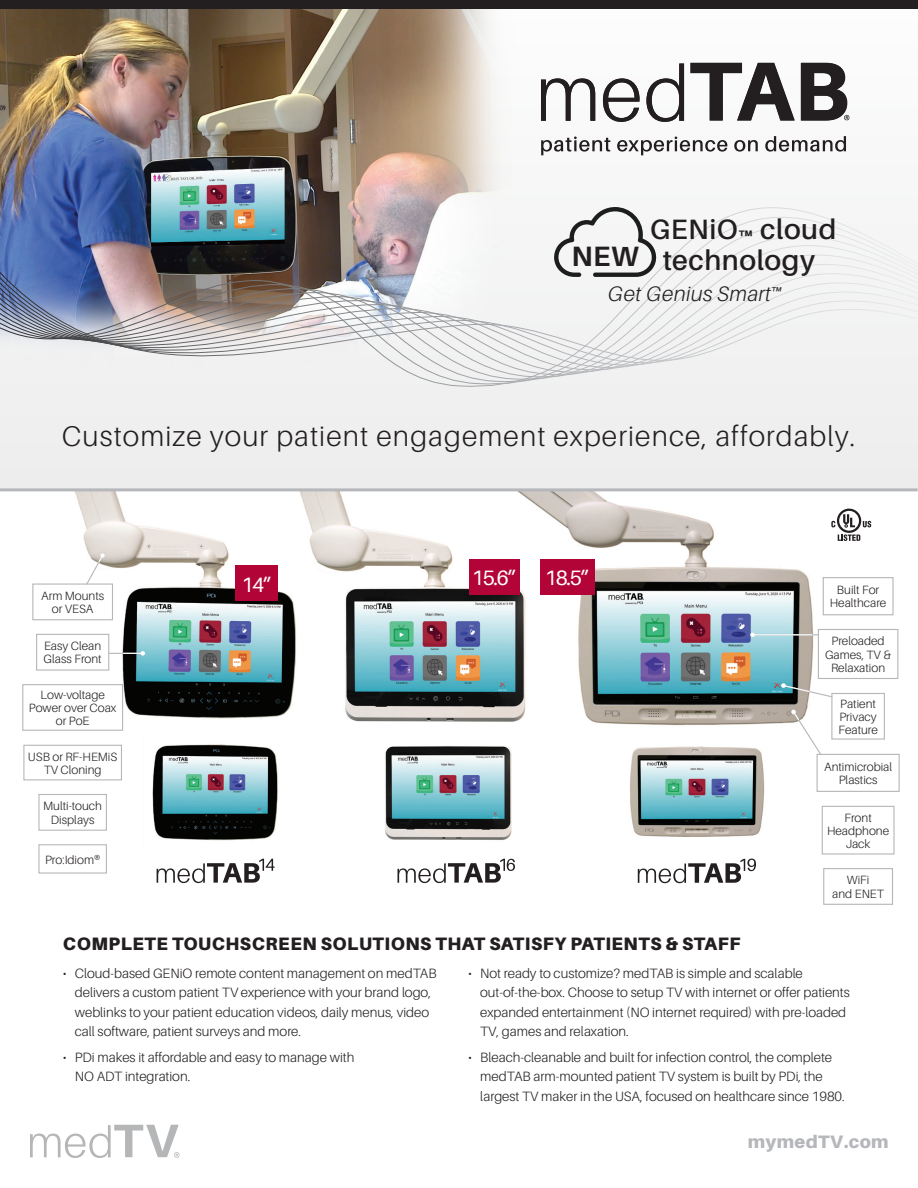
<style>
.page{position:relative;width:918px;height:1188px;background:#fff}
.page>*{position:absolute;margin:0;border:0;box-sizing:border-box;transform-origin:0 0}
.t1{font:300 28.5px "Aileron";letter-spacing:.04em;color:#231f20}
.t2{font:600 28.05px/31px "Aileron";letter-spacing:.02em;color:#231f20}
.t3{font:italic 300 21px "Aileron";letter-spacing:.02em;color:#231f20}
.t4{font:20.85px "Aileron";color:#fff}
.t5{font:900 18px "Aileron";letter-spacing:.03em;color:#231f20}
.t6{font:900 18px "Aileron";letter-spacing:.02em;color:#b6b7bb}
.t7{font:300 13.5px/19.5px "Aileron";color:#231f20}
.t8{font:300 12px/13.2px "Aileron";color:#231f20;text-align:center}
</style>
<div class="page">
<img style="left:356px;top:529px;width:161px;height:193px">
<img style="left:517px;top:491px;width:360px;height:235px">
<img style="left:385px;top:746px;width:127px;height:94px">
<div style="left:469px;top:559px;width:50px;height:36px;background:#b30437"></div>
<img style="left:629px;top:746px;width:136px;height:91px">
<div style="left:540px;top:559px;width:54px;height:36px;background:#b30437"></div>
<img style="left:53px;top:491px;width:312px;height:230px">
<img style="left:152px;top:744px;width:126px;height:97px">
<div style="left:235px;top:565px;width:43px;height:36px;background:#b30437"></div>
<div style="left:817px;top:754px;width:83px;height:38px;border:1px solid #b6b7bb"></div>
<hr style="left:753px;top:634px;width:66px;height:1px;background:#b6b7bb">
<div style="left:32px;top:583px;width:81px;height:37px;border:1px solid #b6b7bb"></div>
<div style="left:22px;top:684px;width:101px;height:47px;border:1px solid #b6b7bb"></div>
<div style="left:36px;top:634px;width:73px;height:37px;border:1px solid #b6b7bb"></div>
<div style="left:0;top:0;width:918px;height:490px;background:#efefef"></div>
<img style="left:0;top:9px;width:918px;height:378px">
<div style="left:0;top:0;width:918px;height:9px;background:#231f20"></div>
<hr style="left:0;top:488px;width:918px;height:3px;background:#b6b7bb">
<svg style="left:0;top:207px;width:918px;height:12px"></svg>
<svg style="left:0;top:219px;width:918px;height:16px"></svg>
<svg style="left:0;top:235px;width:918px;height:16px"></svg>
<svg style="left:0;top:251px;width:918px;height:9px"></svg>
<svg style="left:0;top:260px;width:918px;height:126px"></svg>
<svg style="left:30px;top:1125px;width:150px;height:33px"></svg>
<svg style="left:541px;top:137px;width:69px;height:18px"></svg>
<svg style="left:617px;top:137px;width:110px;height:18px"></svg>
<svg style="left:734px;top:140px;width:24px;height:12px"></svg>
<svg style="left:765px;top:136px;width:81px;height:16px"></svg>
<svg style="left:690px;top:63px;width:105px;height:58px"></svg>
<svg style="left:541px;top:78px;width:54px;height:43px"></svg>
<svg style="left:603px;top:78px;width:37px;height:44px"></svg>
<svg style="left:646px;top:63px;width:38px;height:59px"></svg>
<svg style="left:801px;top:63px;width:48px;height:58px"></svg>
<div style="left:38px;top:794px;width:69px;height:37px;border:1px solid #b6b7bb"></div>
<div style="left:38px;top:844px;width:69px;height:30px;border:1px solid #b6b7bb"></div>
<div style="left:823px;top:868px;width:70px;height:37px;border:1px solid #b6b7bb"></div>
<div style="left:822px;top:806px;width:73px;height:49px;border:1px solid #b6b7bb"></div>
<hr style="left:109px;top:653px;width:34px;height:1px;background:#b6b7bb">
<div style="left:818px;top:629px;width:80px;height:50px;border:1px solid #b6b7bb"></div>
<div style="left:831px;top:693px;width:54px;height:47px;border:1px solid #b6b7bb"></div>
<div style="left:823px;top:577px;width:71px;height:38px;border:1px solid #b6b7bb"></div>
<hr style="left:753px;top:634px;width:59px;height:1px;background:#fff">
<svg style="left:750px;top:633px;width:5px;height:4px"></svg>
<svg style="left:831px;top:509px;width:40px;height:32px"></svg>
<div style="left:23px;top:745px;width:99px;height:35px;border:1px solid #b6b7bb"></div>
<svg style="left:554px;top:207px;width:104px;height:70px"></svg>
<svg style="left:638px;top:859px;width:118px;height:24px"></svg>
<svg style="left:398px;top:859px;width:117px;height:24px"></svg>
<svg style="left:157px;top:859px;width:118px;height:24px"></svg>
<svg style="left:85px;top:553px;width:20px;height:33px"></svg>
<svg style="left:123px;top:651px;width:22px;height:5px"></svg>
<svg style="left:781px;top:683px;width:53px;height:15px"></svg>
<svg style="left:791px;top:710px;width:31px;height:46px"></svg>
<h2 class="t2" style="left:571px;top:214px;width:266px;text-indent:79px">GENiO™ cloud<br><sup>NEW</sup> technology</h2>
<h3 class="t3" style="left:608px;top:282px;width:177px">Get Genius Smart™</h3>
<h1 class="t1" style="left:62px;top:421px;width:795px">Customize your patient engagement experience, affordably.</h1>
<p class="t8" style="left:41px;top:589px;width:65px">Arm Mounts or VESA</p>
<p class="t8" style="left:44px;top:640px;width:60px;text-align:left">Easy Clean<br>Glass Front</p>
<p class="t8" style="left:29px;top:688px;width:89px">Low-voltage<br>Power over Coax or PoE</p>
<p class="t8" style="left:28px;top:750px;width:91px">USB or RF-HEMiS<br>TV Cloning</p>
<p class="t8" style="left:43px;top:800px;width:60px">Multi-touch<br>Displays</p>
<p class="t8" style="left:45px;top:853px;width:57px">Pro:Idiom®</p>
<h3 class="t4" style="left:241px;top:573px;width:32px">14”</h3>
<h3 class="t4" style="left:472px;top:566px;width:46px">15.6”</h3>
<h3 class="t4" style="left:545px;top:566px;width:46px">18.5”</h3>
<h3 class="t5" style="left:63px;top:933px;width:679px">COMPLETE TOUCHSCREEN SOLUTIONS THAT SATISFY PATIENTS &amp; STAFF</h3>
<p class="t8" style="left:830px;top:584px;width:58px">Built For<br>Healthcare</p>
<p class="t8" style="left:825px;top:635px;width:68px">Preloaded<br>Games, TV &amp;<br>Relaxation</p>
<p class="t8" style="left:838px;top:697px;width:41px;text-align:left">Patient<br>Privacy<br>Feature</p>
<p class="t8" style="left:824px;top:760px;width:69px">Antimicrobial<br>Plastics</p>
<p class="t8" style="left:827px;top:811px;width:64px">Front<br>Headphone<br>Jack</p>
<p class="t8" style="left:832px;top:874px;width:53px">WiFi<br>and ENET</p>
<p class="t7" style="left:75px;top:964px;width:363px;text-indent:-12px">• Cloud-based GENiO remote content management on medTAB delivers a custom patient TV experience with your brand logo, weblinks to your patient education videos, daily menus, video call software, patient surveys and more.</p>
<p class="t7" style="left:75px;top:1048px;width:281px;text-indent:-12px">• PDi makes it affordable and easy to manage with<br>NO ADT integration.</p>
<p class="t7" style="left:480px;top:964px;width:371px;text-indent:-12px">• Not ready to customize? medTAB is simple and scalable out-of-the-box. Choose to setup TV with internet or offer patients expanded entertainment (NO internet required) with pre-loaded TV, games and relaxation.</p>
<p class="t7" style="left:480px;top:1048px;width:366px;text-indent:-12px">• Bleach-cleanable and built for infection control, the complete medTAB arm-mounted patient TV system is built by PDi, the largest TV maker in the USA, focused on healthcare since 1980.</p>
<h3 class="t6" style="left:748px;top:1131px;width:142px">mymedTV.com</h3>
</div>
